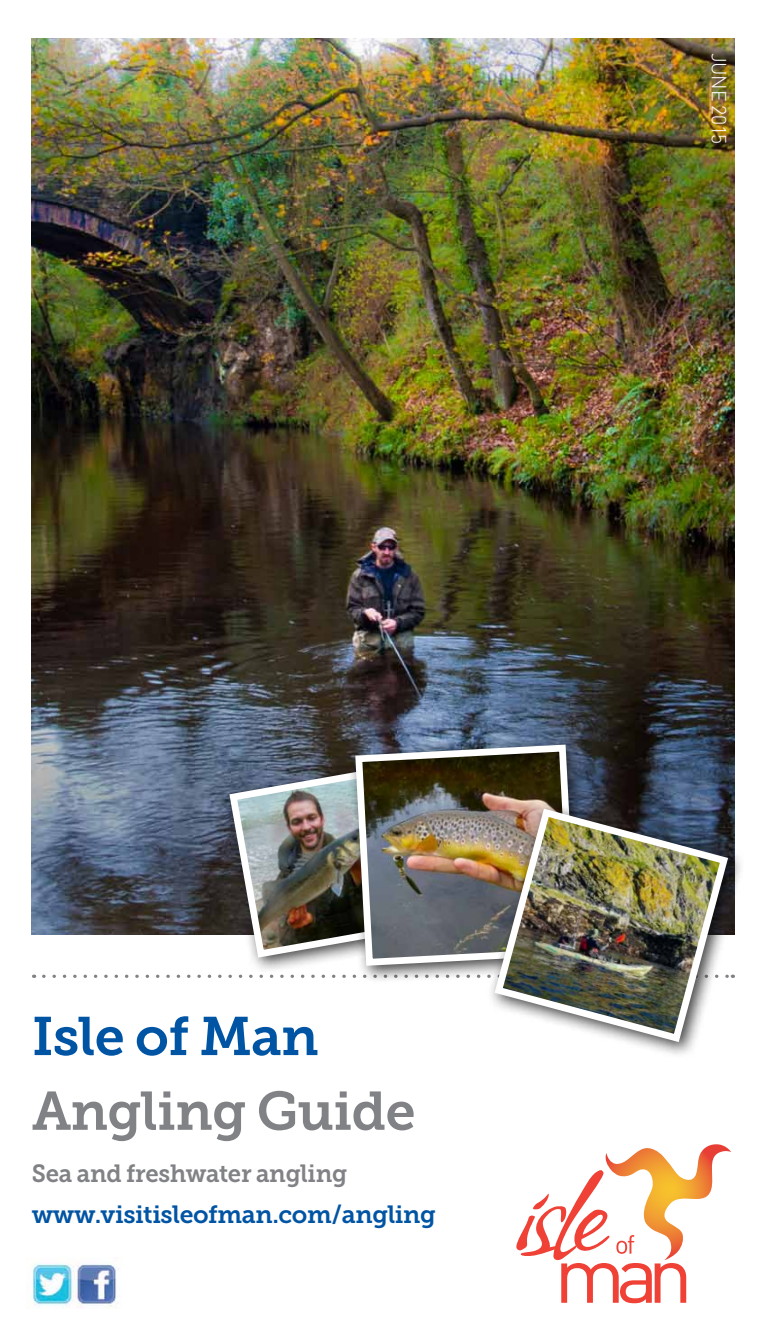
<style>
.page{position:relative;width:766px;height:1340px;background:#fff}
.page>*{position:absolute;margin:0;border:0;box-sizing:border-box;transform-origin:0 0}
.t1{font:54px "Museo Slab 700";letter-spacing:-.015em;color:#808285}
.t2{font:54px "Museo Slab 700";letter-spacing:-.015em;color:#0054a4}
.t3{font:24.75px "Museo Slab 700";letter-spacing:-.015em;color:#0054a4}
.t4{font:24.75px "Museo Slab 700";letter-spacing:-.015em;color:#808285}
.t5{font:300 20.25px "DIN";letter-spacing:-.015em;color:#fff}
</style>
<div class="page">
<img style="left:32px;top:38px;width:701px;height:896px">
<svg style="left:44px;top:974px;width:302px;height:4px"></svg>
<div style="left:221px;top:757px;width:217px;height:217px;background:#000;opacity:.75"></div>
<img style="left:225px;top:761px;width:121px;height:200px">
<div style="left:346px;top:735px;width:248px;height:248px;background:#000;opacity:.75"></div>
<img style="left:351px;top:741px;width:229px;height:228px">
<div style="left:486px;top:800px;width:258px;height:259px;background:#000;opacity:.75"></div>
<img style="left:490px;top:804px;width:242px;height:242px">
<img style="left:31px;top:1263px;width:86px;height:45px">
<svg style="left:516px;top:1144px;width:215px;height:159px"></svg>
<p class="t5" style="left:731px;top:53px;width:93px;rotate:90deg">JUNE 2015</p>
<h1 class="t2" style="left:32px;top:1005px;width:288px">Isle of Man</h1>
<h1 class="t1" style="left:32px;top:1080px;width:385px">Angling Guide</h1>
<p class="t4" style="left:32px;top:1158px;width:317px">Sea and freshwater angling</p>
<p class="t3" style="left:32px;top:1199px;width:405px">www.visitisleofman.com/angling</p>
</div>
